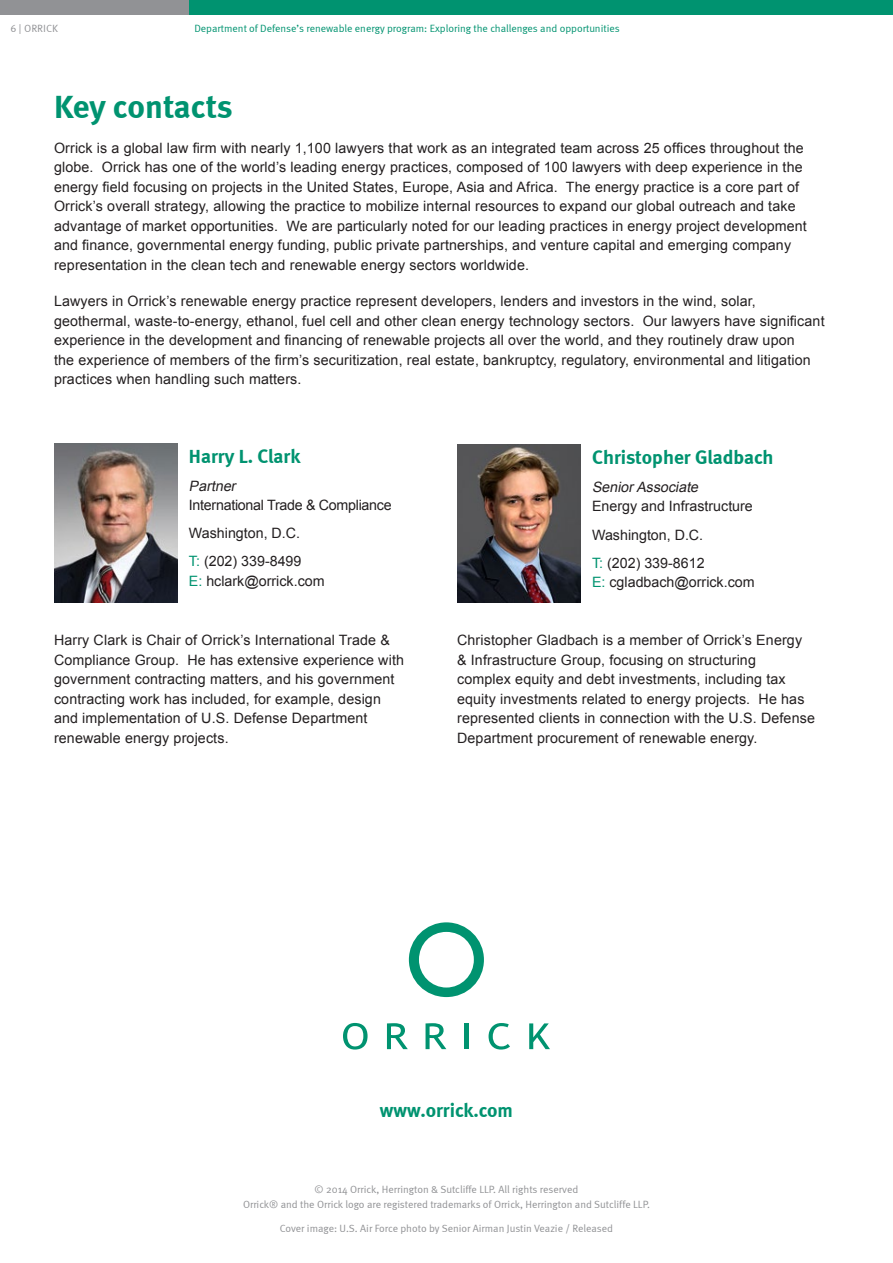
<style>
.page{position:relative;width:893px;height:1263px;background:#fff}
.page>*{position:absolute;margin:0;border:0;box-sizing:border-box;transform-origin:0 0}
.t1{font:700 33px "Meta";color:#009370}
.Body{font:700 19.5px "Meta";color:#009370}
.Body-2{font:14.25px/19.5px "Arial";letter-spacing:.01em;color:#231f20}
.Body-3{font:14.25px "Arial";letter-spacing:-.02em;color:#231f20}
.Body-4{font:italic 14.25px "Arial";color:#231f20}
.Body-5{font:10.5px/15px "Meta Normal";color:#919295;text-align:center}
.t2{font:10.5px "Meta Normal";color:#009370}
.t3{font:10.5px "Meta Normal LF Caps";color:#919295}
.s1{color:#009370}
</style>
<div class="page">
<div style="left:188px;top:0;width:705px;height:14px;background:#009370"></div>
<div style="left:0;top:0;width:188px;height:14px;background:#919295"></div>
<img style="left:54px;top:444px;width:124px;height:159px">
<img style="left:457px;top:445px;width:123px;height:158px">
<svg style="left:343px;top:1023px;width:25px;height:26px"></svg>
<svg style="left:387px;top:1023px;width:21px;height:26px"></svg>
<svg style="left:426px;top:1023px;width:20px;height:26px"></svg>
<hr style="left:465px;top:1023px;width:4px;height:26px;background:#009370">
<svg style="left:489px;top:1023px;width:21px;height:26px"></svg>
<svg style="left:529px;top:1023px;width:21px;height:26px"></svg>
<svg style="left:409px;top:922px;width:75px;height:75px"></svg>
<p class="t3" style="left:10px;top:23px;width:49px">6 | ORRICK</p>
<p class="t2" style="left:194px;top:22px;width:427px">Department of Defense’s renewable energy program: Exploring the challenges and opportunities</p>
<p class="t1" style="left:54px;top:87px;width:180px">Key contacts</p>
<p class="Body-2" style="left:54px;top:138px;width:754px">Orrick is a global law firm with nearly 1,100 lawyers that work as an integrated team across 25 offices throughout the globe. Orrick has one of the world’s leading energy practices, composed of 100 lawyers with deep experience in the energy field focusing on projects in the United States, Europe, Asia and Africa. The energy practice is a core part of Orrick’s overall strategy, allowing the practice to mobilize internal resources to expand our global outreach and take advantage of market opportunities. We are particularly noted for our leading practices in energy project development and finance, governmental energy funding, public private partnerships, and venture capital and emerging company representation in the clean tech and renewable energy sectors worldwide.</p>
<p class="Body-2" style="left:54px;top:292px;width:772px">Lawyers in Orrick’s renewable energy practice represent developers, lenders and investors in the wind, solar, geothermal, waste-to-energy, ethanol, fuel cell and other clean energy technology sectors. Our lawyers have significant experience in the development and financing of renewable projects all over the world, and they routinely draw upon<br>the experience of members of the firm’s securitization, real estate, bankruptcy, regulatory, environmental and litigation practices when handling such matters.</p>
<p class="Body" style="left:189px;top:444px;width:113px">Harry L. Clark</p>
<p class="Body-4" style="left:189px;top:477px;width:52px">Partner</p>
<p class="Body-3" style="left:189px;top:496px;width:204px">International Trade &amp; Compliance</p>
<p class="Body-2" style="left:189px;top:524px;width:113px">Washington, D.C.</p>
<p class="Body-2" style="left:189px;top:552px;width:114px"><span class="s1">T:</span> (202) 339-8499</p>
<p class="Body-2" style="left:189px;top:571px;width:137px"><span class="s1">E:</span> hclark@orrick.com</p>
<p class="Body" style="left:592px;top:446px;width:183px">Christopher Gladbach</p>
<p class="Body-4" style="left:592px;top:478px;width:111px">SeniorAssociate</p>
<p class="Body-2" style="left:592px;top:497px;width:162px">Energy and Infrastructure</p>
<p class="Body-2" style="left:592px;top:525px;width:113px">Washington, D.C.</p>
<p class="Body-2" style="left:592px;top:553px;width:114px"><span class="s1">T:</span> (202) 339-8612</p>
<p class="Body-2" style="left:592px;top:572px;width:164px"><span class="s1">E:</span> cgladbach@orrick.com</p>
<p class="Body-2" style="left:54px;top:630px;width:352px">Harry Clark is Chair of Orrick’s International Trade &amp; Compliance Group. He has extensive experience with government contracting matters, and his government contracting work has included, for example, design and implementation of U.S. Defense Department renewable energy projects.</p>
<p class="Body-2" style="left:457px;top:630px;width:359px">Christopher Gladbach is a member of Orrick’s Energy &amp; Infrastructure Group, focusing on structuring<br>complex equity and debt investments, including tax equity investments related to energy projects. He has represented clients in connection with the U.S. Defense Department procurement of renewable energy.</p>
<p class="Body" style="left:380px;top:1098px;width:135px">www.orrick.com</p>
<p class="Body-5" style="left:243px;top:1182px;width:408px">© 2014 Orrick, Herrington &amp; Sutcliffe LLP. All rights reserved<br>Orrick® and the Orrick logo are registered trademarks of Orrick, Herrington and Sutcliffe LLP.</p>
<p class="Body-5" style="left:280px;top:1221px;width:335px">Cover image: U.S. Air Force photo by Senior Airman Justin Veazie / Released</p>
</div>
